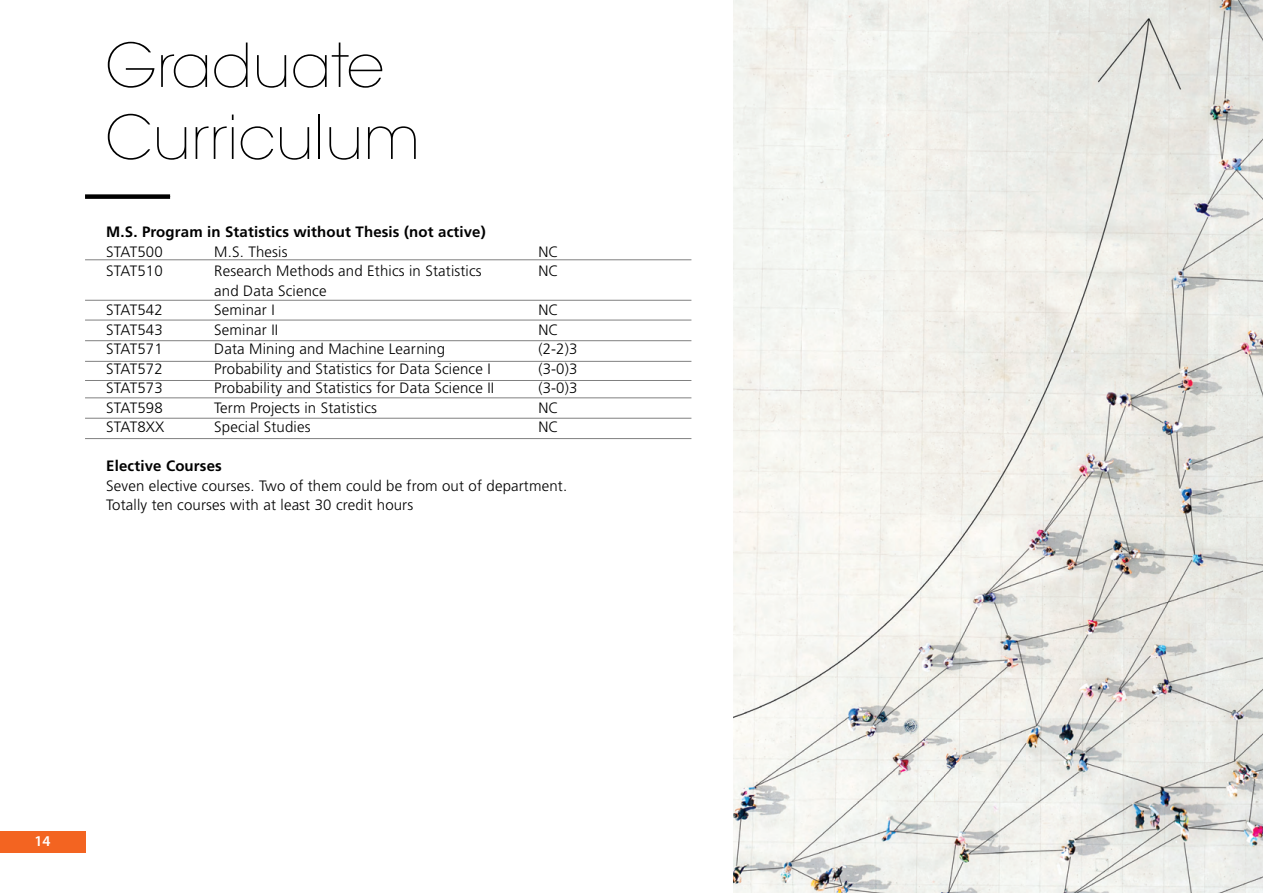
<style>
.page{position:relative;width:1263px;height:893px;background:#fff}
.page>*{position:absolute;margin:0;border:0;box-sizing:border-box;transform-origin:0 0}
.t1{font:200 60px/72px "ITC Avant Garde Std";color:#000}
.t2{font:300 15px/19.5px "Frutiger LT Std";letter-spacing:.01em;color:#000}
.t3{font:700 15px "Frutiger LT Std";letter-spacing:.01em;color:#000}
.t4{font:600 15px "Myriad Pro";color:#fff}
</style>
<div class="page">
<hr style="left:85px;top:340px;width:606px;height:1px;background:#808080">
<hr style="left:85px;top:361px;width:606px;height:1px;background:#808080">
<hr style="left:85px;top:320px;width:606px;height:1px;background:#808080">
<hr style="left:85px;top:300px;width:606px;height:1px;background:#808080">
<hr style="left:85px;top:260px;width:606px;height:1px;background:#808080">
<hr style="left:85px;top:380px;width:606px;height:1px;background:#808080">
<hr style="left:85px;top:398px;width:606px;height:1px;background:#808080">
<hr style="left:85px;top:418px;width:606px;height:1px;background:#808080">
<hr style="left:85px;top:438px;width:606px;height:1px;background:#808080">
<div style="left:85px;top:194px;width:85px;height:5px;background:#000"></div>
<div style="left:0;top:831px;width:85px;height:21px;background:#f36421"></div>
<img style="left:734px;top:0;width:529px;height:893px">
<h1 class="t1" style="left:105px;top:31px;width:316px">Graduate<br>Curriculum</h1>
<p class="t3" style="left:106px;top:223px;width:381px">M.S. Program in Statistics without Thesis (not active)</p>
<p class="t2" style="left:106px;top:242px;width:58px">STAT500</p>
<p class="t2" style="left:214px;top:242px;width:75px">M.S. Thesis</p>
<p class="t2" style="left:538px;top:242px;width:22px">NC</p>
<p class="t2" style="left:106px;top:262px;width:58px">STAT510</p>
<p class="t2" style="left:214px;top:262px;width:269px">Research Methods and Ethics in Statistics</p>
<p class="t2" style="left:538px;top:262px;width:22px">NC</p>
<p class="t2" style="left:214px;top:281px;width:114px">and Data Science</p>
<p class="t2" style="left:106px;top:301px;width:58px">STAT542</p>
<p class="t2" style="left:214px;top:301px;width:62px">Seminar I</p>
<p class="t2" style="left:538px;top:301px;width:22px">NC</p>
<p class="t2" style="left:106px;top:320px;width:58px">STAT543</p>
<p class="t2" style="left:214px;top:320px;width:65px">Seminar II</p>
<p class="t2" style="left:538px;top:320px;width:22px">NC</p>
<p class="t2" style="left:106px;top:340px;width:58px">STAT571</p>
<p class="t2" style="left:214px;top:340px;width:232px">Data Mining and Machine Learning</p>
<p class="t2" style="left:538px;top:340px;width:41px">(2-2)3</p>
<p class="t2" style="left:106px;top:359px;width:58px">STAT572</p>
<p class="t2" style="left:214px;top:359px;width:278px">Probability and Statistics for Data Science I</p>
<p class="t2" style="left:538px;top:359px;width:41px">(3-0)3</p>
<p class="t2" style="left:106px;top:379px;width:58px">STAT573</p>
<p class="t2" style="left:214px;top:379px;width:281px">Probability and Statistics for Data Science II</p>
<p class="t2" style="left:538px;top:379px;width:41px">(3-0)3</p>
<p class="t2" style="left:106px;top:398px;width:58px">STAT598</p>
<p class="t2" style="left:214px;top:398px;width:164px">Term Projects in Statistics</p>
<p class="t2" style="left:538px;top:398px;width:22px">NC</p>
<p class="t2" style="left:106px;top:418px;width:60px">STAT8XX</p>
<p class="t2" style="left:214px;top:418px;width:98px">Special Studies</p>
<p class="t2" style="left:538px;top:418px;width:22px">NC</p>
<p class="t3" style="left:106px;top:457px;width:117px">Elective Courses</p>
<p class="t2" style="left:106px;top:476px;width:462px">Seven elective courses. Two of them could be from out of department.<br>Totally ten courses with at least 30 credit hours</p>
<p class="t4" style="left:34px;top:832px;width:18px">14</p>
</div>
